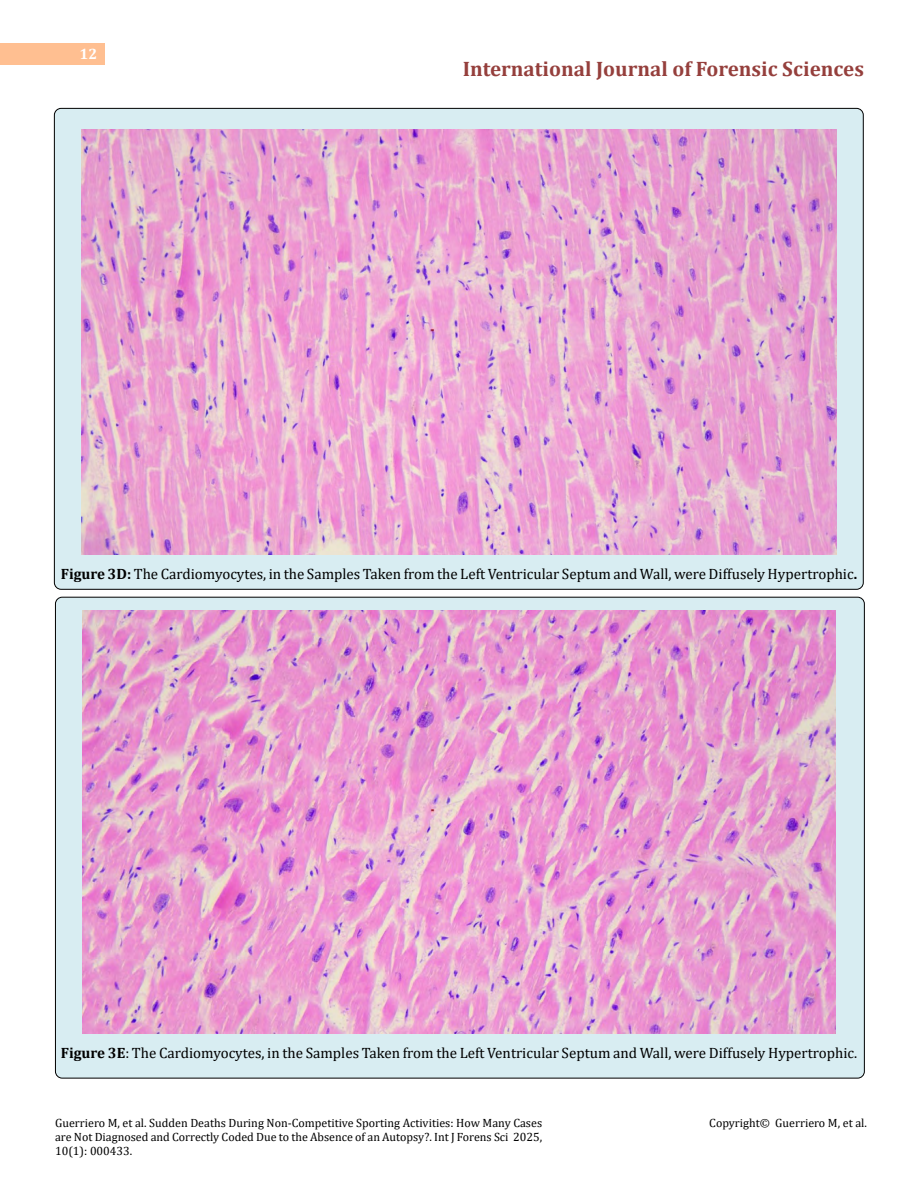
<style>
.page{position:relative;width:918px;height:1188px;background:#fff}
.page>*{position:absolute;margin:0;border:0;box-sizing:border-box;transform-origin:0 0}
.t1{font:700 21px "Cambria";color:#953f3c}
.t2{font:15px "Cambria";color:#000}
.t3{font:700 15px "Cambria";color:#fff}
.t4{font:12px/14.4px "Cambria";color:#000;text-align:justify}
.s1{font-weight:700}
</style>
<div class="page">
<div style="left:0;top:43px;width:105px;height:21px;background:#ffbf91"></div>
<div style="left:55px;top:597px;width:809px;height:481px;background:#d8edf2;border-radius:7px"></div>
<div style="left:54px;top:108px;width:809px;height:481px;background:#d8edf2;border-radius:7px"></div>
<img style="left:81px;top:129px;width:756px;height:425px">
<img style="left:83px;top:610px;width:752px;height:424px">
<p class="t3" style="left:80px;top:44px;width:19px">12</p>
<h1 class="t1" style="left:463px;top:54px;width:403px">International Journal of Forensic Sciences</h1>
<p class="t2" style="left:61px;top:565px;width:798px"><span class="s1">Figure 3D:</span> The Cardiomyocytes, in the Samples Taken from the Left Ventricular Septum and Wall, were Diffusely Hypertrophic<span class="s1">.</span></p>
<p class="t2" style="left:61px;top:1044px;width:798px"><span class="s1">Figure 3E</span>: The Cardiomyocytes, in the Samples Taken from the Left Ventricular Septum and Wall, were Diffusely Hypertrophic.</p>
<p class="t4" style="left:55px;top:1115px;width:489px">Guerriero M, et al. Sudden Deaths During Non-Competitive Sporting Activities: How Many Cases are Not Diagnosed and Correctly Coded Due to the Absence of an Autopsy?. Int J Forens Sci 2025, 10(1): 000433.</p>
<p class="t4" style="left:709px;top:1115px;width:159px">Copyright© Guerriero M, et al.</p>
</div>
